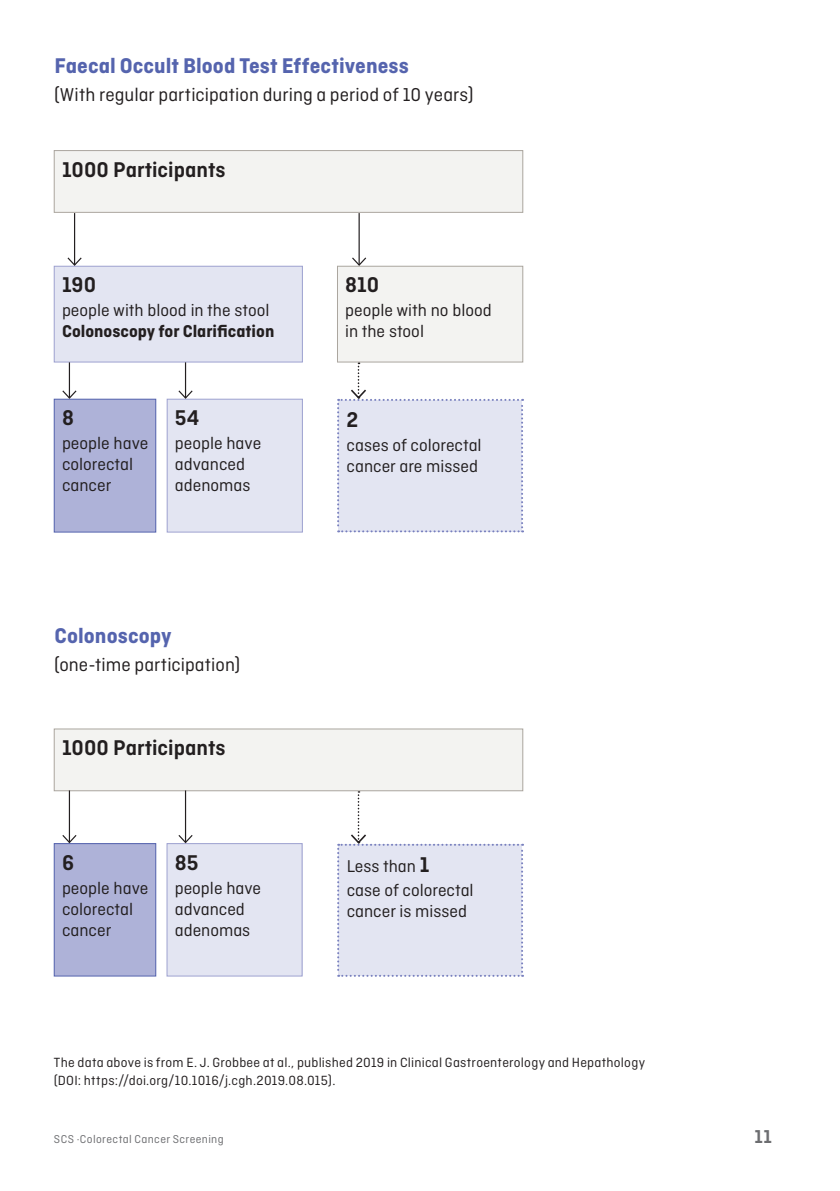
<style>
.page{position:relative;width:840px;height:1191px;background:#fff}
.page>*{position:absolute;margin:0;border:0;box-sizing:border-box;transform-origin:0 0}
.t1{font:700 22.4px "Ciutadella";letter-spacing:.005em;color:#5564ae}
.t2{font:600 22.4px "Ciutadella";color:#231f20}
.t3{font:19.6px "Ciutadella";letter-spacing:.005em;color:#231f20}
.t4{font:600 19.6px "Ciutadella";color:#6c6d70}
.t5{font:18px/21px "Ciutadella";color:#231f20}
.t6{font:700 18px "Ciutadella";color:#231f20}
.t7{font:14px/18px "Ciutadella";letter-spacing:.02em;color:#231f20}
.t8{font:12px "Ciutadella";letter-spacing:.035em;color:#6c6d70}
.s1{font-weight:600;font-size:22.4px}
</style>
<div class="page">
<div style="left:54px;top:150px;width:469px;height:63px;background:#f3f3f1"></div>
<hr style="left:74px;top:213px;width:1px;height:52px;background:#231f20">
<svg style="left:54px;top:256px;width:249px;height:107px;background:#e3e5f2"></svg>
<hr style="left:358px;top:213px;width:1px;height:52px;background:#231f20">
<hr style="left:69px;top:362px;width:1px;height:36px;background:#231f20">
<svg style="left:54px;top:389px;width:102px;height:144px;background:#afb4d8"></svg>
<hr style="left:185px;top:362px;width:1px;height:36px;background:#231f20">
<svg style="left:166px;top:389px;width:137px;height:144px;background:#e2e4f1"></svg>
<svg style="left:337px;top:256px;width:186px;height:276px"></svg>
<svg style="left:54px;top:728px;width:469px;height:248px"></svg>
<p class="t1" style="left:54px;top:53px;width:356px">Faecal Occult Blood Test Effectiveness</p>
<p class="t3" style="left:54px;top:83px;width:420px">(With regular participation during a period of 10 years)</p>
<p class="t2" style="left:62px;top:157px;width:165px">1000 Participants</p>
<p class="t2" style="left:62px;top:272px;width:36px">190</p>
<p class="t5" style="left:62px;top:300px;width:209px">people with blood in the stool</p>
<p class="t6" style="left:62px;top:321px;width:214px">Colonoscopy for Clarification</p>
<p class="t2" style="left:62px;top:405px;width:13px">8</p>
<p class="t5" style="left:62px;top:433px;width:88px">people have colorectal cancer</p>
<p class="t2" style="left:175px;top:405px;width:26px">54</p>
<p class="t5" style="left:175px;top:433px;width:88px">people have advanced adenomas</p>
<p class="t1" style="left:55px;top:623px;width:118px">Colonoscopy</p>
<p class="t3" style="left:54px;top:654px;width:187px">(one-time participation)</p>
<p class="t2" style="left:62px;top:735px;width:165px">1000 Participants</p>
<p class="t2" style="left:62px;top:849px;width:14px">6</p>
<p class="t5" style="left:62px;top:877px;width:88px">people have colorectal cancer</p>
<p class="t2" style="left:175px;top:849px;width:25px">85</p>
<p class="t5" style="left:175px;top:877px;width:88px">people have advanced adenomas</p>
<p class="t2" style="left:345px;top:272px;width:35px">810</p>
<p class="t5" style="left:345px;top:300px;width:148px">people with no blood in the stool</p>
<p class="t2" style="left:346px;top:406px;width:13px">2</p>
<p class="t5" style="left:346px;top:434px;width:136px">cases of colorectal cancer are missed</p>
<p class="t5" style="left:346px;top:853px;width:128px;line-height:24px">Less than <span class="s1">1<br></span>case of colorectal</p>
<p class="t5" style="left:346px;top:900px;width:122px">cancer is missed</p>
<p class="t7" style="left:54px;top:1053px;width:592px">The data above is from E. J. Grobbee at al., published 2019 in Clinical Gastroenterology and Hepathology (DOI: https://doi.org/10.1016/j.cgh.2019.08.015).</p>
<p class="t8" style="left:54px;top:1132px;width:171px">SCS ·Colorectal Cancer Screening</p>
<p class="t4" style="left:754px;top:1125px;width:19px">11</p>
</div>
